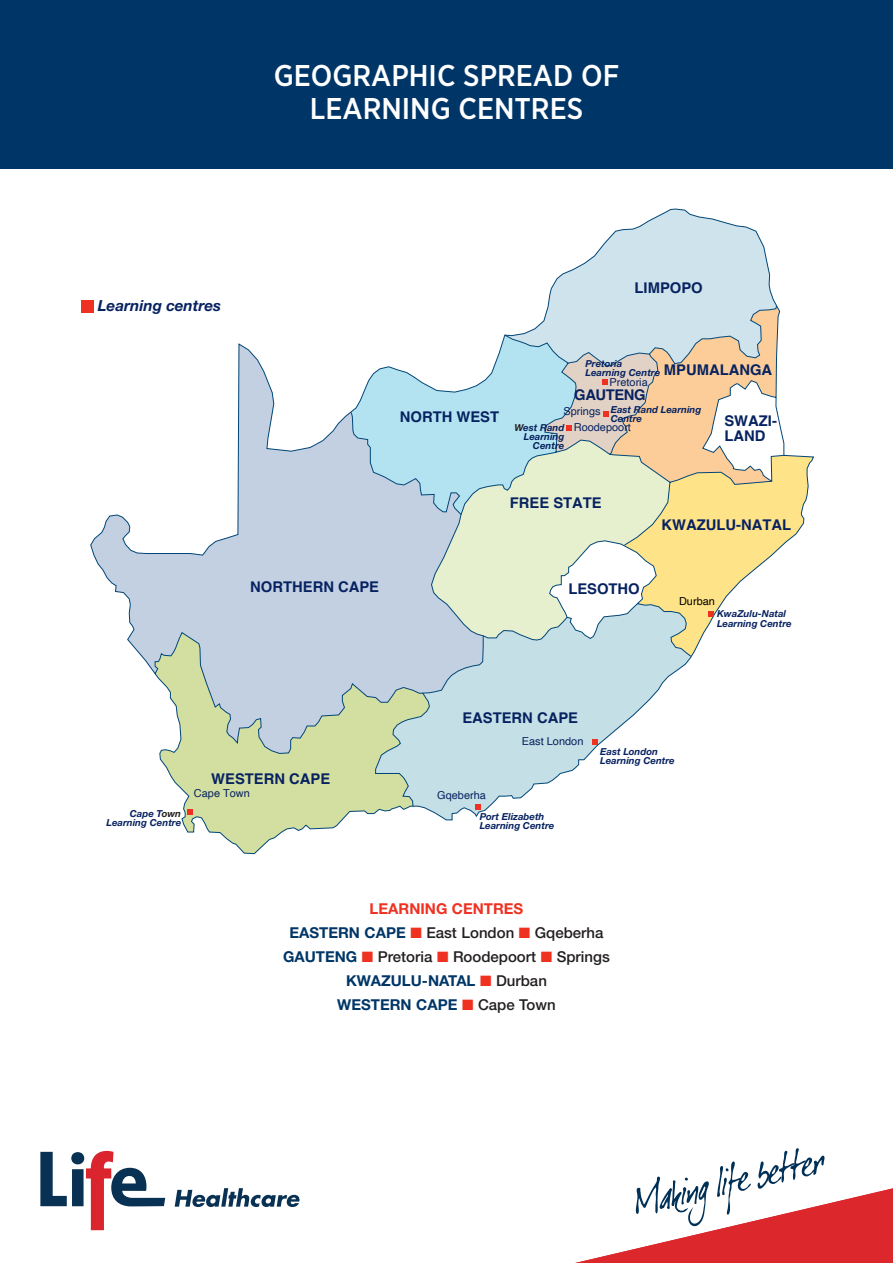
<style>
.page{position:relative;width:893px;height:1263px;background:#fff}
.page>*{position:absolute;margin:0;border:0;box-sizing:border-box;transform-origin:0 0}
.t1{font:500 30px "Gotham Narrow";color:#fff}
.t2{font:italic 700 15.3px "Helvetica Neue LT Std";color:#072260}
.t3{font:500 15px "Helvetica Neue LT Std";color:#231f20}
.t4{font:700 15px "Helvetica Neue LT Std";color:#003667}
.t5{font:700 15px "Helvetica Neue LT Std";color:#ef3122}
.t6{font:700 14.7px/14.7px "Helvetica";color:#072260}
.t7{font:700 14.7px "Helvetica";letter-spacing:-.03em;color:#072260}
.t8{font:10.95px "Helvetica";color:#072260}
.t9{font:10.95px "Helvetica";color:#000}
.t10{font:italic 700 9.6px/9.1px "Helvetica Neue LT Std";color:#072260}
.s1{font-family:"Helvetica Neue LT Std";font-weight:700;font-style:italic;font-size:9.6px;color:#231f20}
.s2{font-family:"Helvetica Neue LT Std";font-weight:700;font-style:italic;font-size:9.6px}
.s3{color:#231f20}
.s4{font-weight:700;color:#003667}
.s5{color:#ef3122}
.s6{font-weight:500;color:#231f20}
</style>
<div class="page">
<div style="left:0;top:0;width:893px;height:168px;background:#003667"></div>
<svg style="left:90px;top:208px;width:724px;height:646px"></svg>
<svg style="left:592px;top:740px;width:5px;height:5px"></svg>
<svg style="left:187px;top:809px;width:5px;height:6px"></svg>
<div style="left:81px;top:300px;width:12px;height:12px;background:#ef3122"></div>
<svg style="left:475px;top:805px;width:5px;height:5px"></svg>
<svg style="left:351px;top:209px;width:462px;height:447px"></svg>
<svg style="left:40px;top:1150px;width:125px;height:81px"></svg>
<svg style="left:175px;top:1188px;width:125px;height:19px"></svg>
<svg style="left:575px;top:1148px;width:318px;height:115px"></svg>
<p class="t1" style="left:274px;top:57px;width:347px">GEOGRAPHIC SPREAD OF</p>
<p class="t1" style="left:310px;top:90px;width:275px">LEARNING CENTRES</p>
<p class="t2" style="left:98px;top:296px;width:125px">Learning centres</p>
<p class="t6" style="left:635px;top:282px;width:70px">LIMPOPO</p>
<p class="t6" style="left:250px;top:581px;width:130px">NORTHERN CAPE</p>
<p class="t6" style="left:400px;top:411px;width:101px">NORTH WEST</p>
<p class="t10" style="left:585px;top:358px;width:76px">Pretoria<br>Learning Centre</p>
<p class="t6" style="left:664px;top:364px;width:110px">MPUMALANGA</p>
<p class="t8" style="left:609px;top:373px;width:40px">Pretoria</p>
<p class="t7" style="left:574px;top:386px;width:73px">GAUTENG</p>
<p class="t10" style="left:611px;top:405px;width:92px">East Rand Learning<br>Centre</p>
<p class="t8" style="left:515px;top:419px;width:118px"><span class="s1">W</span><span class="s2">est Rand</span> Roodepoort</p>
<p class="t10" style="left:524px;top:432px;width:42px;text-align:right">Learning<br>Centre</p>
<p class="t8" style="left:563px;top:403px;width:39px">Springs</p>
<p class="t6" style="left:724px;top:415px;width:54px">SWAZI-<br>LAND</p>
<p class="t6" style="left:510px;top:497px;width:93px">FREE STATE</p>
<p class="t6" style="left:661px;top:519px;width:131px">KWAZULU-NATAL</p>
<p class="t6" style="left:568px;top:583px;width:73px">LESOTHO</p>
<p class="t9" style="left:679px;top:593px;width:37px">Durban</p>
<p class="t10" style="left:717px;top:609px;width:76px">KwaZulu-Natal<br>Learning Centre</p>
<p class="t6" style="left:462px;top:712px;width:117px">EASTERN CAPE</p>
<p class="t8" style="left:522px;top:733px;width:63px">East London</p>
<p class="t10" style="left:600px;top:746px;width:76px">East London<br>Learning Centre</p>
<p class="t6" style="left:211px;top:773px;width:120px">WESTERN CAPE</p>
<p class="t10" style="left:107px;top:809px;width:76px;text-align:right">Cape T<span class="s3">own<br></span>Learning Centre</p>
<p class="t8" style="left:194px;top:784px;width:58px">Cape Town</p>
<p class="t8" style="left:437px;top:786px;width:50px">Gqeberha</p>
<p class="t10" style="left:480px;top:812px;width:76px">Port Elizabeth<br>Learning Centre</p>
<p class="t5" style="left:370px;top:899px;width:155px">LEARNING CENTRES</p>
<p class="t3" style="left:289px;top:923px;width:316px"><span class="s4">EASTERN CAPE</span> <span class="s5">■</span> East London <span class="s5">■</span> Gqeberha</p>
<p class="t3" style="left:283px;top:947px;width:328px"><span class="s4">GAUTENG</span> <span class="s5">■</span> Pretoria <span class="s5">■</span> Roodepoort <span class="s5">■</span> Springs</p>
<p class="t4" style="left:346px;top:971px;width:202px">KWAZULU-NATAL <span class="s5">■</span> <span class="s6">Durban</span></p>
<p class="t4" style="left:337px;top:995px;width:220px">WESTERN CAPE <span class="s5">■</span> <span class="s6">Cape Town</span></p>
</div>
